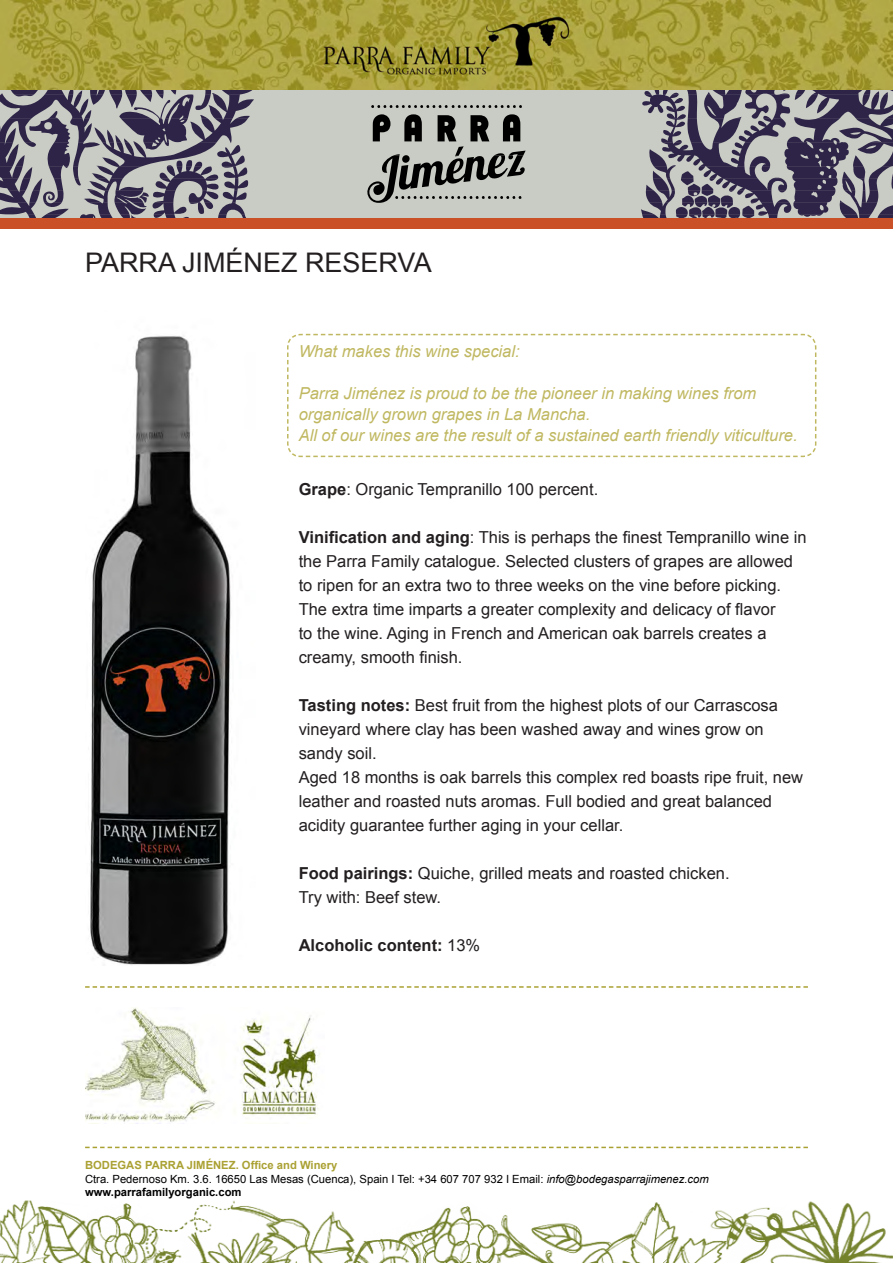
<style>
.page{position:relative;width:893px;height:1263px;background:#fff}
.page>*{position:absolute;margin:0;border:0;box-sizing:border-box;transform-origin:0 0}
.t1{font:27px "Arial";color:#231f20}
.t2{font:16.5px/24px "Arial";color:#231f20}
.t3{font:italic 16.5px/21px "Arial";color:#c0b861}
.t4{font:700 16.5px "Arial";color:#231f20}
.t5{font:11.25px/13.5px "Arial";color:#000}
.s1{font-weight:700}
.s2{font-weight:400}
.s3{font-weight:700;color:#aaa133}
.s4{font-style:italic}
</style>
<div class="page">
<img style="left:0;top:1200px;width:893px;height:63px">
<img style="left:0;top:0;width:893px;height:90px">
<img style="left:85px;top:1008px;width:235px;height:114px">
<svg style="left:0;top:90px;width:893px;height:128px;background:#969699"></svg>
<img style="left:90px;top:336px;width:141px;height:629px">
<div style="left:0;top:218px;width:893px;height:10px;background:#ca5027"></div>
<svg style="left:85px;top:986px;width:723px;height:2px"></svg>
<svg style="left:85px;top:1147px;width:723px;height:1px"></svg>
<svg style="left:287px;top:333px;width:530px;height:125px"></svg>
<p class="t1" style="left:85px;top:245px;width:348px">PARRA JIMÉNEZ RESERVA</p>
<p class="t3" style="left:299px;top:341px;width:222px">What makes this wine special:</p>
<p class="t3" style="left:299px;top:383px;width:459px">Parra Jiménez is proud to be the pioneer in making wines from organically grown grapes in La Mancha.</p>
<p class="t3" style="left:299px;top:425px;width:500px">All of our wines are the result of a sustained earth friendly viticulture.</p>
<p class="t2" style="left:299px;top:477px;width:301px"><span class="s1">Grape</span>: Organic Tempranillo 100 percent.</p>
<p class="t2" style="left:299px;top:525px;width:509px"><span class="s1">Vinification and aging</span>: This is perhaps the finest Tempranillo wine in the Parra Family catalogue. Selected clusters of grapes are allowed to ripen for an extra two to three weeks on the vine before picking.<br>The extra time imparts a greater complexity and delicacy of flavor<br>to the wine. Aging in French and American oak barrels creates a creamy, smooth finish.</p>
<p class="t2" style="left:299px;top:693px;width:481px"><span class="s1">Tasting notes:</span> Best fruit from the highest plots of our Carrascosa vineyard where clay has been washed away and wines grow on sandy soil.</p>
<p class="t2" style="left:299px;top:765px;width:506px">Aged 18 months is oak barrels this complex red boasts ripe fruit, new leather and roasted nuts aromas. Full bodied and great balanced acidity guarantee further aging in your cellar.</p>
<p class="t2" style="left:299px;top:861px;width:432px"><span class="s1">Food pairings:</span> Quiche, grilled meats and roasted chicken.</p>
<p class="t2" style="left:299px;top:885px;width:144px">Try with: Beef stew.</p>
<p class="t4" style="left:299px;top:934px;width:183px">Alcoholic content: <span class="s2">13%</span></p>
<p class="t5" style="left:85px;top:1158px;width:625px"><span class="s3">BODEGAS PARRA JIMÉNEZ. Office and Winery<br></span>Ctra. Pedernoso Km. 3.6. 16650 Las Mesas (Cuenca), Spain I Tel: +34 607 707 932 I Email: <span class="s4">info@bodegasparrajimenez.com </span><span class="s1">www.parrafamilyorganic.com</span></p>
</div>
